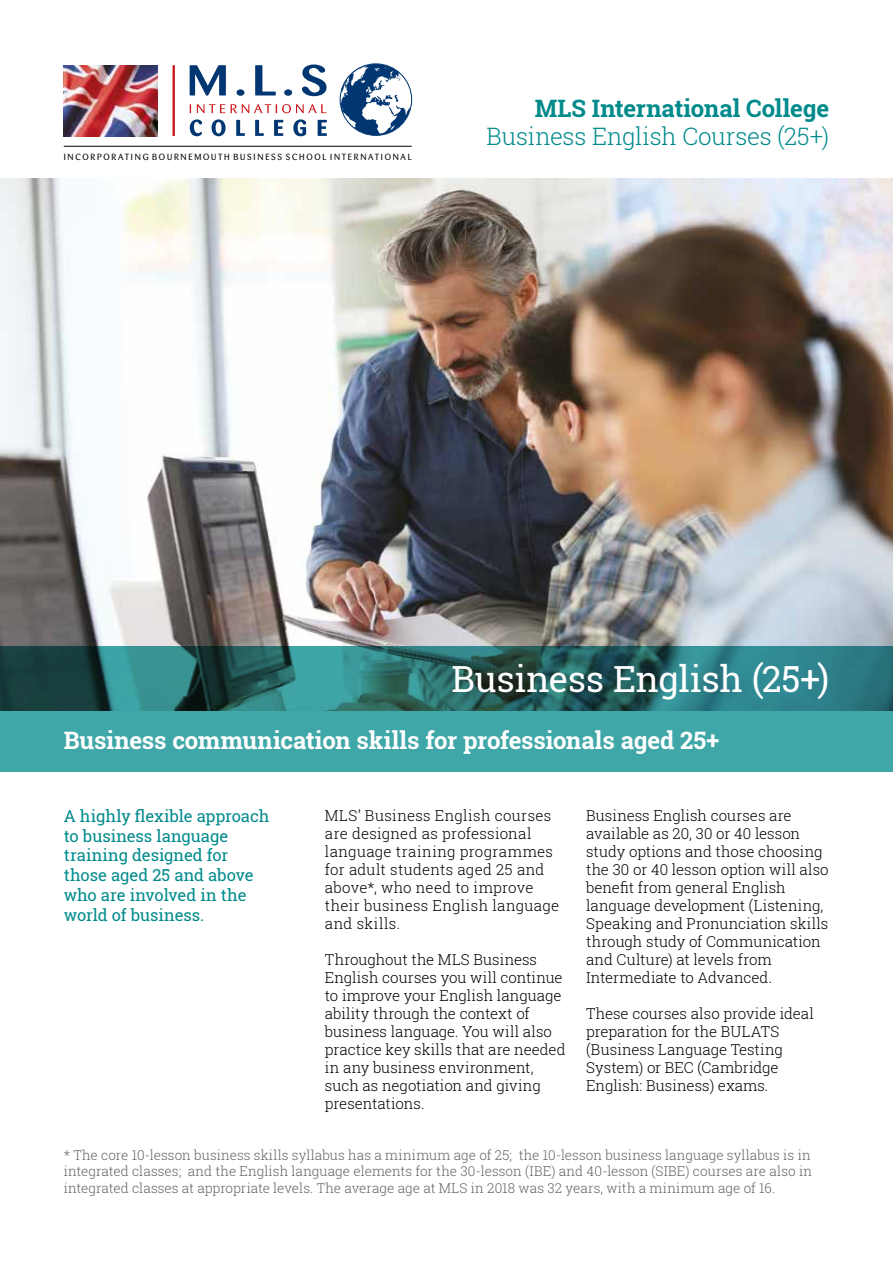
<style>
.page{position:relative;width:893px;height:1263px;background:#fff}
.page>*{position:absolute;margin:0;border:0;box-sizing:border-box;transform-origin:0 0}
.t1{font:36px "Roboto Slab";letter-spacing:-.01em;color:#fff}
.t2{font:700 24px "Roboto Slab";letter-spacing:-.005em;color:#fff}
.t3{font:300 24px "Roboto Slab";letter-spacing:-.01em;color:#008a8b}
.t4{font:700 24px "Roboto Slab";letter-spacing:-.005em;color:#008a8b}
.t5{font:16.5px/19.8px "Roboto Slab";letter-spacing:-.005em;color:#008a8b}
.t6{font:300 15px/18px "Roboto Slab";color:#000}
.t7{font:300 15px/18px "Roboto Slab";letter-spacing:.02em;color:#000}
.t8{font:300 13.5px/16.2px "Roboto Slab";letter-spacing:.005em;color:#646363;text-align:justify}
.t9{font:8.85px "Barmeno";letter-spacing:.2em;color:#000}
</style>
<div class="page">
<img style="left:0;top:179px;width:893px;height:468px">
<svg style="left:0;top:647px;width:893px;height:125px;background:#348889"></svg>
<hr style="left:173px;top:65px;width:2px;height:71px;background:#cd171a">
<svg style="left:190px;top:119px;width:137px;height:17px"></svg>
<svg style="left:190px;top:104px;width:136px;height:9px"></svg>
<svg style="left:190px;top:65px;width:137px;height:31px"></svg>
<img style="left:64px;top:65px;width:94px;height:71px">
<svg style="left:340px;top:66px;width:72px;height:67px"></svg>
<div style="left:340px;top:64px;width:72px;height:71px;border:1px solid #003671;border-radius:50%"></div>
<hr style="left:64px;top:146px;width:348px;height:1px;background:#000">
<p class="t9" style="left:64px;top:152px;width:349px">INCORPORATING BOURNEMOUTH BUSINESS SCHOOL INTERNATIONAL</p>
<h2 class="t4" style="left:535px;top:91px;width:296px">MLS International College</h2>
<h2 class="t3" style="left:486px;top:120px;width:344px">Business English Courses (25+)</h2>
<h1 class="t1" style="left:452px;top:654px;width:379px">Business English (25+)</h1>
<h2 class="t2" style="left:64px;top:723px;width:657px">Business communication skills for professionals aged 25+</h2>
<p class="t5" style="left:64px;top:806px;width:207px">A highly flexible approach to business language training designed for those aged 25 and above who are involved in the world of business.</p>
<p class="t7" style="left:325px;top:806px;width:236px">MLS’ Business English courses are designed as professional language training programmes for adult students aged 25 and above*, who need to improve their business English language and skills.</p>
<p class="t6" style="left:325px;top:950px;width:242px">Throughout the MLS Business<br>English courses you will continue to improve your English language ability through the context of business language. You will also practice key skills that are needed in any business environment, such as negotiation and giving presentations.</p>
<p class="t6" style="left:586px;top:806px;width:244px">Business English courses are available as 20, 30 or 40 lesson study options and those choosing the 30 or 40 lesson option will also benefit from general English language development (Listening,<br>Speaking and Pronunciation skills through study of Communication and Culture) at levels from<br>Intermediate to Advanced.</p>
<p class="t6" style="left:586px;top:1004px;width:229px">These courses also provide ideal preparation for the BULATS (Business Language Testing<br>System) or BEC (Cambridge<br>English: Business) exams.</p>
<p class="t8" style="left:64px;top:1147px;width:750px">* The core 10-lesson business skills syllabus has a minimum age of 25; the 10-lesson business language syllabus is in integrated classes; and the English language elements for the 30-lesson (IBE) and 40-lesson (SIBE) courses are also in integrated classes at appropriate levels. The average age at MLS in 2018 was 32 years, with a minimum age of 16.</p>
</div>
